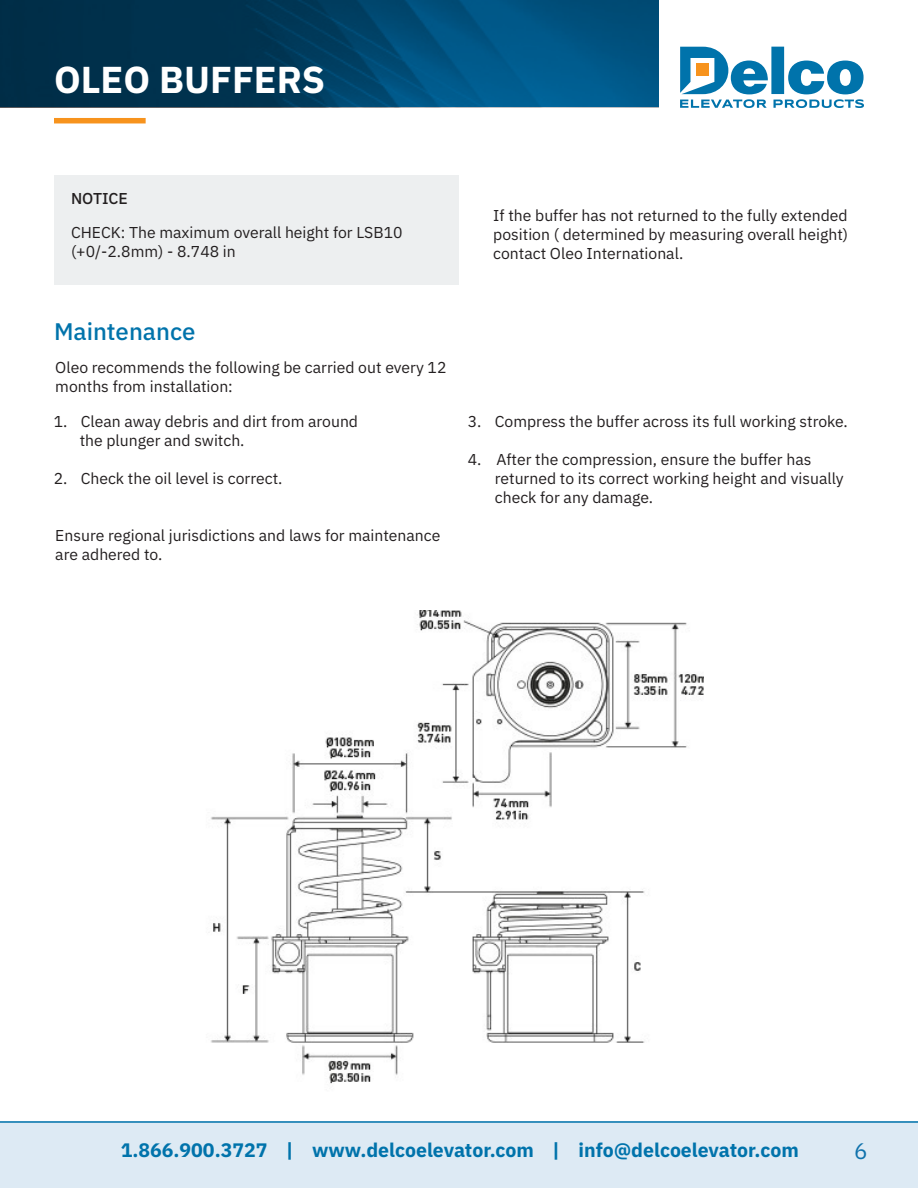
<style>
.page{position:relative;width:918px;height:1188px;background:#fff}
.page>*{position:absolute;margin:0;border:0;box-sizing:border-box;transform-origin:0 0}
.t1{font:700 37.5px "IBM Plex Sans";color:#fff}
.Paragraph_Style_1{font:500 24px "IBM Plex Sans";color:#0073ab}
.t2{font:22.5px "IBM Plex Sans";color:#0f72ac}
.t3{font:700 19.5px "IBM Plex Sans";color:#0073ab}
.D_Text{font:15.75px/18.9px "IBM Plex Sans";color:#231f20}
.D_Text-2{font:500 15.75px "IBM Plex Sans";color:#231f20}
</style>
<div class="page">
<svg style="left:680px;top:47px;width:184px;height:61px"></svg>
<svg style="left:0;top:0;width:659px;height:107px;background:#004267"></svg>
<div style="left:54px;top:118px;width:92px;height:5px;background:#f7931d"></div>
<div style="left:0;top:1121px;width:918px;height:67px;background:#ddeaf4"></div>
<hr style="left:0;top:1121px;width:918px;height:2px;background:#0073ab">
<div style="left:54px;top:176px;width:405px;height:109px;background:#edeff0"></div>
<img style="left:211px;top:610px;width:492px;height:474px">
<h1 class="t1" style="left:54px;top:50px;width:273px">OLEO BUFFERS</h1>
<p class="D_Text-2" style="left:71px;top:186px;width:58px">NOTICE</p>
<p class="D_Text" style="left:71px;top:222px;width:333px">CHECK: The maximum overall height for LSB10 (+0/-2.8mm) - 8.748 in</p>
<p class="D_Text" style="left:493px;top:205px;width:356px;text-align:justify">If the buffer has not returned to the fully extended position ( determined by measuring overall height) contact Oleo International.</p>
<p class="Paragraph_Style_1" style="left:54px;top:313px;width:143px">Maintenance</p>
<p class="D_Text" style="left:55px;top:357px;width:393px">Oleo recommends the following be carried out every 12 months from installation:</p>
<p class="D_Text" style="left:54px;top:411px;width:306px">1. Clean away debris and dirt from around</p>
<p class="D_Text" style="left:80px;top:430px;width:166px">the plunger and switch.</p>
<p class="D_Text" style="left:54px;top:468px;width:230px">2. Check the oil level is correct.</p>
<p class="D_Text" style="left:55px;top:525px;width:387px">Ensure regional jurisdictions and laws for maintenance</p>
<p class="D_Text" style="left:55px;top:544px;width:109px">are adhered to.</p>
<p class="D_Text" style="left:468px;top:411px;width:382px">3. Compress the buffer across its full working stroke.</p>
<p class="D_Text" style="left:495px;top:449px;width:350px;text-indent:-27px">4. After the compression, ensure the buffer has returned to its correct working height and visually check for any damage.</p>
<p class="t3" style="left:121px;top:1135px;width:680px">1.866.900.3727 | www.delcoelevator.com | info@delcoelevator.com</p>
<h3 class="t2" style="left:854px;top:1133px;width:15px">6</h3>
</div>
